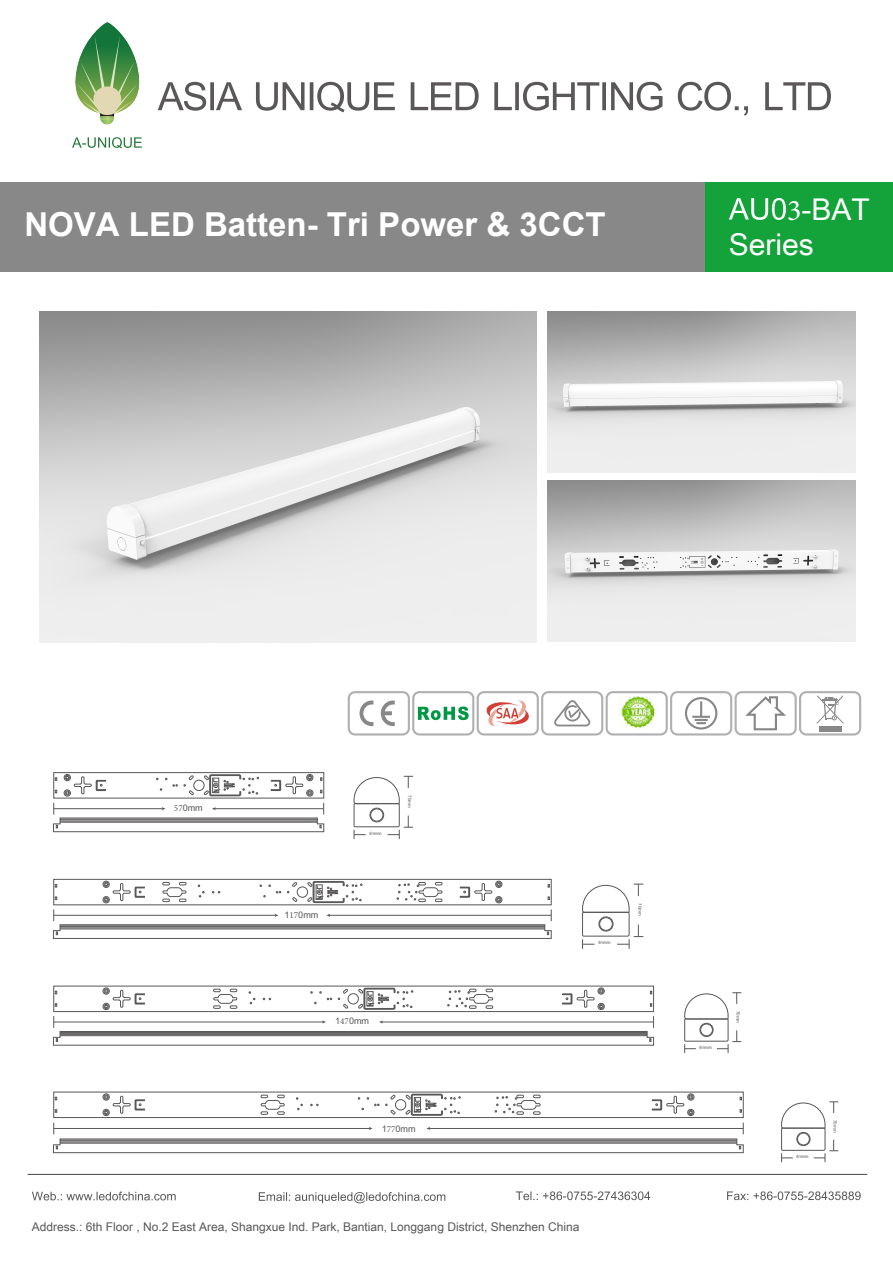
<style>
.page{position:relative;width:893px;height:1263px;background:#fff}
.page>*{position:absolute;margin:0;border:0;box-sizing:border-box;transform-origin:0 0}
.t1{font:700 33px "Arial";color:#fff}
.t2{font:30px/35.5px "Arial Unicode MS";color:#fff}
.t3{font:12px "Arial Unicode MS";color:#595757}
.t4{font:9.15px "Arial Unicode MS";color:#595757}
.t5{font:4.5px "Arial Unicode MS";color:#595757}
.s1{font-family:"Minion Pro"}
</style>
<div class="page">
<div style="left:0;top:182px;width:769px;height:90px;background:#888"></div>
<div style="left:705px;top:182px;width:188px;height:90px;background:#14a33a"></div>
<svg style="left:100px;top:93px;width:14px;height:32px"></svg>
<svg style="left:75px;top:22px;width:65px;height:98px"></svg>
<svg style="left:72px;top:137px;width:70px;height:11px"></svg>
<svg style="left:158px;top:82px;width:673px;height:34px"></svg>
<svg style="left:360px;top:700px;width:13px;height:26px"></svg>
<svg style="left:381px;top:700px;width:14px;height:26px"></svg>
<div style="left:348px;top:691px;width:62px;height:44px;border:2px solid #b0b0b1;border-radius:6px"></div>
<div style="left:412px;top:691px;width:62px;height:44px;border:2px solid #b0b0b1;border-radius:6px"></div>
<div style="left:477px;top:691px;width:62px;height:44px;border:2px solid #b0b0b1;border-radius:6px"></div>
<div style="left:541px;top:691px;width:62px;height:44px;border:2px solid #b0b0b1;border-radius:6px"></div>
<div style="left:606px;top:691px;width:62px;height:44px;border:2px solid #b0b0b1;border-radius:6px"></div>
<div style="left:670px;top:691px;width:62px;height:44px;border:2px solid #b0b0b1;border-radius:6px"></div>
<div style="left:734px;top:691px;width:63px;height:44px;border:2px solid #b0b0b1;border-radius:6px"></div>
<svg style="left:418px;top:706px;width:51px;height:14px"></svg>
<svg style="left:487px;top:700px;width:42px;height:26px"></svg>
<svg style="left:554px;top:700px;width:37px;height:26px"></svg>
<div style="left:819px;top:726px;width:22px;height:5px;background:#888"></div>
<svg style="left:816px;top:695px;width:28px;height:29px"></svg>
<div style="left:685px;top:697px;width:32px;height:32px;border:2px solid #888;border-radius:50%"></div>
<svg style="left:692px;top:701px;width:18px;height:23px"></svg>
<svg style="left:745px;top:696px;width:41px;height:35px"></svg>
<div style="left:799px;top:691px;width:62px;height:44px;border:2px solid #b0b0b1;border-radius:6px"></div>
<svg style="left:516px;top:1191px;width:134px;height:9px"></svg>
<svg style="left:727px;top:1191px;width:134px;height:9px"></svg>
<svg style="left:259px;top:1192px;width:186px;height:11px"></svg>
<svg style="left:32px;top:1191px;width:144px;height:9px"></svg>
<img style="left:619px;top:697px;width:37px;height:32px">
<img style="left:547px;top:481px;width:308px;height:160px">
<img style="left:40px;top:312px;width:496px;height:331px">
<svg style="left:729px;top:198px;width:57px;height:22px"></svg>
<hr style="left:28px;top:1174px;width:839px;height:1px;background:#595757">
<div style="left:53px;top:879px;width:498px;height:26px;border:1px solid #595757"></div>
<div style="left:297px;top:887px;width:11px;height:10px;border:1px solid #595757;border-radius:50%"></div>
<svg style="left:260px;top:885px;width:21px;height:12px"></svg>
<svg style="left:198px;top:885px;width:6px;height:12px"></svg>
<div style="left:495px;top:896px;width:7px;height:7px;border:1px solid #595757;border-radius:50%"></div>
<div style="left:495px;top:881px;width:7px;height:7px;border:1px solid #595757;border-radius:50%"></div>
<svg style="left:162px;top:882px;width:25px;height:20px"></svg>
<svg style="left:397px;top:882px;width:46px;height:20px"></svg>
<svg style="left:460px;top:882px;width:41px;height:20px"></svg>
<div style="left:103px;top:896px;width:7px;height:7px;border:1px solid #595757;border-radius:50%"></div>
<div style="left:103px;top:881px;width:7px;height:7px;border:1px solid #595757;border-radius:50%"></div>
<svg style="left:104px;top:882px;width:41px;height:20px"></svg>
<svg style="left:287px;top:882px;width:11px;height:20px"></svg>
<svg style="left:307px;top:881px;width:55px;height:22px"></svg>
<div style="left:53px;top:986px;width:601px;height:26px;border:1px solid #595757"></div>
<div style="left:348px;top:993px;width:11px;height:11px;border:1px solid #595757;border-radius:50%"></div>
<svg style="left:311px;top:991px;width:21px;height:13px"></svg>
<svg style="left:263px;top:998px;width:8px;height:2px"></svg>
<svg style="left:249px;top:991px;width:6px;height:13px"></svg>
<div style="left:598px;top:1003px;width:7px;height:7px;border:1px solid #595757;border-radius:50%"></div>
<div style="left:598px;top:987px;width:7px;height:7px;border:1px solid #595757;border-radius:50%"></div>
<svg style="left:213px;top:989px;width:24px;height:20px"></svg>
<svg style="left:447px;top:989px;width:46px;height:20px"></svg>
<svg style="left:562px;top:988px;width:42px;height:21px"></svg>
<div style="left:103px;top:1003px;width:7px;height:7px;border:1px solid #595757;border-radius:50%"></div>
<div style="left:103px;top:987px;width:7px;height:7px;border:1px solid #595757;border-radius:50%"></div>
<svg style="left:104px;top:988px;width:41px;height:21px"></svg>
<svg style="left:338px;top:988px;width:11px;height:21px"></svg>
<svg style="left:358px;top:987px;width:55px;height:23px"></svg>
<div style="left:53px;top:1092px;width:690px;height:26px;border:1px solid #595757"></div>
<div style="left:395px;top:1099px;width:11px;height:11px;border:1px solid #595757;border-radius:50%"></div>
<svg style="left:358px;top:1097px;width:21px;height:13px"></svg>
<svg style="left:296px;top:1097px;width:7px;height:13px"></svg>
<div style="left:687px;top:1109px;width:7px;height:7px;border:1px solid #595757;border-radius:50%"></div>
<div style="left:687px;top:1093px;width:7px;height:7px;border:1px solid #595757;border-radius:50%"></div>
<svg style="left:261px;top:1095px;width:24px;height:20px"></svg>
<svg style="left:495px;top:1095px;width:46px;height:20px"></svg>
<svg style="left:652px;top:1094px;width:41px;height:21px"></svg>
<div style="left:103px;top:1109px;width:7px;height:7px;border:1px solid #595757;border-radius:50%"></div>
<div style="left:103px;top:1093px;width:7px;height:7px;border:1px solid #595757;border-radius:50%"></div>
<svg style="left:104px;top:1094px;width:41px;height:21px"></svg>
<svg style="left:385px;top:1094px;width:11px;height:21px"></svg>
<svg style="left:405px;top:1093px;width:56px;height:23px"></svg>
<div style="left:53px;top:772px;width:271px;height:26px;border:1px solid #595757"></div>
<div style="left:193px;top:780px;width:11px;height:11px;border:1px solid #595757;border-radius:50%"></div>
<div style="left:306px;top:789px;width:7px;height:7px;border:1px solid #595757;border-radius:50%"></div>
<div style="left:306px;top:774px;width:7px;height:7px;border:1px solid #595757;border-radius:50%"></div>
<svg style="left:271px;top:775px;width:41px;height:20px"></svg>
<div style="left:64px;top:789px;width:7px;height:7px;border:1px solid #595757;border-radius:50%"></div>
<div style="left:64px;top:774px;width:7px;height:7px;border:1px solid #595757;border-radius:50%"></div>
<svg style="left:65px;top:775px;width:41px;height:20px"></svg>
<svg style="left:184px;top:775px;width:10px;height:21px"></svg>
<svg style="left:203px;top:774px;width:56px;height:22px"></svg>
<svg style="left:53px;top:803px;width:271px;height:29px"></svg>
<svg style="left:53px;top:909px;width:499px;height:30px"></svg>
<svg style="left:53px;top:1016px;width:601px;height:30px"></svg>
<svg style="left:653px;top:1016px;width:1px;height:12px"></svg>
<svg style="left:53px;top:1122px;width:691px;height:31px"></svg>
<svg style="left:743px;top:1122px;width:1px;height:12px"></svg>
<svg style="left:781px;top:1101px;width:57px;height:61px"></svg>
<div style="left:684px;top:1018px;width:44px;height:23px;border:1px solid #595757"></div>
<div style="left:700px;top:1023px;width:13px;height:14px;border:1px solid #595757;border-radius:50%"></div>
<div style="left:700px;top:1023px;width:13px;height:13px;border:1px solid #595757;border-radius:50%"></div>
<svg style="left:684px;top:1044px;width:12px;height:9px"></svg>
<svg style="left:684px;top:992px;width:57px;height:28px"></svg>
<svg style="left:717px;top:1030px;width:24px;height:23px"></svg>
<svg style="left:582px;top:884px;width:61px;height:65px"></svg>
<svg style="left:353px;top:776px;width:60px;height:63px"></svg>
<h1 class="t1" style="left:24px;top:202px;width:583px">NOVA LED Batten- Tri Power &amp; 3CCT</h1>
<h2 class="t2" style="left:729px;top:190px;width:143px;text-indent:58px"><span class="s1">3</span>-BAT<br>Series</h2>
<p class="t4" style="left:174px;top:804px;width:30px"><span class="s1">57</span>0mm</p>
<p class="t4" style="left:285px;top:911px;width:35px">1<span class="s1">17</span>0mm</p>
<p class="t5" style="left:370px;top:831px;width:14px">6<span class="s1">5</span>mm</p>
<p class="t5" style="left:411px;top:795px;width:14px;rotate:90deg">70mm</p>
<p class="t4" style="left:335px;top:1017px;width:35px">1<span class="s1">47</span>0mm</p>
<p class="t5" style="left:598px;top:941px;width:14px">6<span class="s1">5</span>mm</p>
<p class="t5" style="left:642px;top:903px;width:14px;rotate:90deg">70mm</p>
<p class="t4" style="left:382px;top:1125px;width:35px">1<span class="s1">77</span>0mm</p>
<p class="t3" style="left:32px;top:1218px;width:549px">Address.: 6th Floor , No.2 East Area, Shangxue Ind. Park, Bantian, Longgang District, Shenzhen China</p>
<p class="t5" style="left:700px;top:1046px;width:14px">6<span class="s1">5</span>mm</p>
<p class="t5" style="left:740px;top:1011px;width:14px;rotate:90deg">70mm</p>
<p class="t5" style="left:796px;top:1155px;width:14px">6<span class="s1">5</span>mm</p>
<p class="t5" style="left:837px;top:1120px;width:14px;rotate:90deg">70mm</p>
</div>
